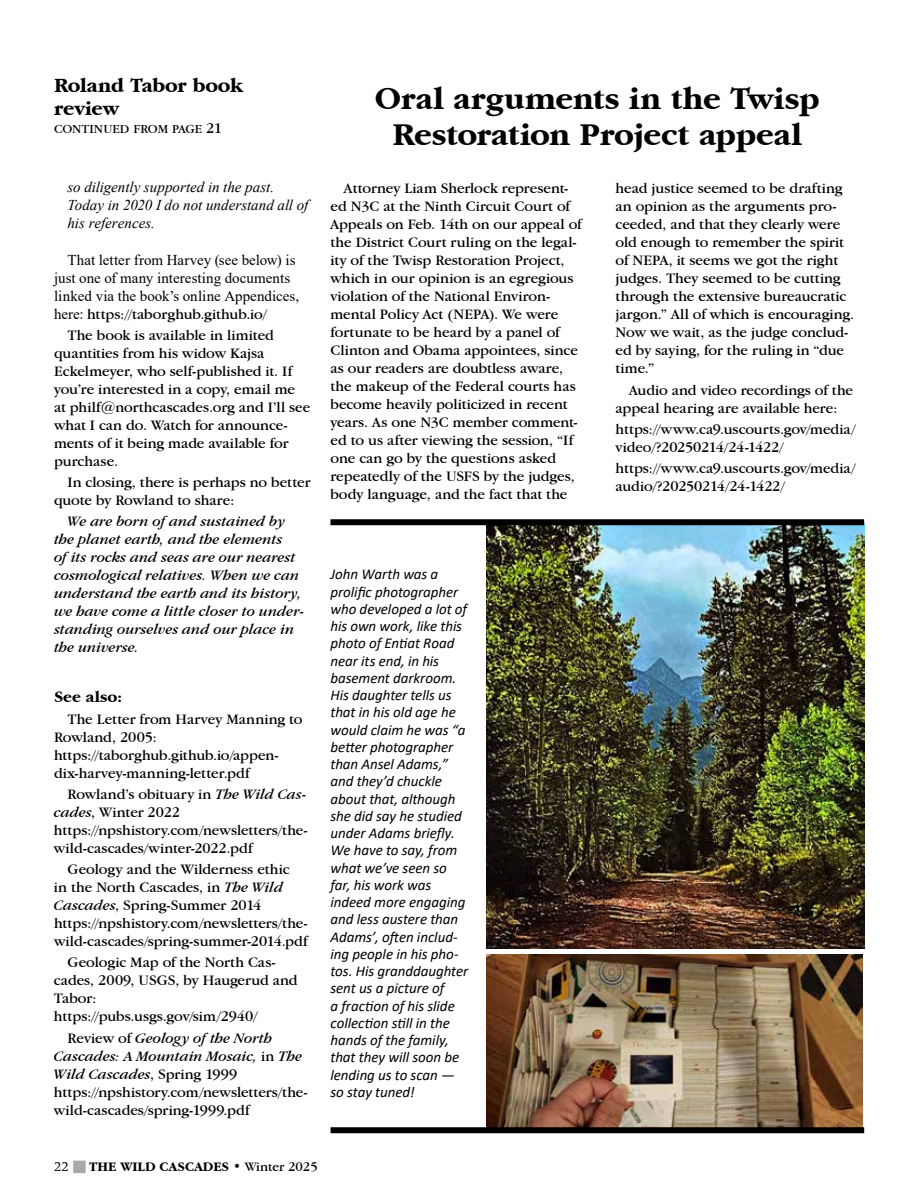
<style>
.page{position:relative;width:918px;height:1188px;background:#fff}
.page>*{position:absolute;margin:0;border:0;box-sizing:border-box;transform-origin:0 0}
.t1{font:700 33px/36px "Garamond IT Cby BT";letter-spacing:-.005em;color:#000;text-align:center}
.t2{font:700 21px/22.5px "Garamond IT Cby BT";letter-spacing:-.005em;color:#000}
.t3{font:700 16.5px "Garamond IT Cby BT";letter-spacing:-.005em;color:#000}
.t4{font:15px/18px "Garamond IT Cby BT";letter-spacing:-.005em;color:#000}
.t5{font:italic 15px/17.2px "Calibri";letter-spacing:-.01em;color:#000}
.t6{font:italic 15px/18px "Garamond IT Cby BT";letter-spacing:-.005em;color:#000}
.t7{font:15px/18px "Times New Roman";letter-spacing:.005em;color:#000}
.t8{font:italic 15px/18px "Times New Roman";color:#000}
.t9{font:700 13.5px "Garamond IT Cby BT";color:#000}
.t10{font:12.75px "Garamond IT Cby BT Book SC850";color:#000}
.s1{font-size:15px}
.s2{font-family:"Times New Roman"}
.s3{font-style:italic}
.s4{font-family:"Caxton BT";font-weight:400}
.s5{color:#a7a9ac}
.s6{font-weight:400}
</style>
<div class="page">
<img style="left:486px;top:525px;width:378px;height:424px">
<img style="left:486px;top:955px;width:376px;height:172px">
<div style="left:330px;top:519px;width:534px;height:6px;background:#000"></div>
<div style="left:331px;top:1127px;width:533px;height:6px;background:#000"></div>
<h2 class="t2" style="left:54px;top:74px;width:191px">Roland Tabor book review</h2>
<p class="t10" style="left:54px;top:121px;width:169px">CONTINUED FROM PAGE <span class="s1">21</span></p>
<p class="t8" style="left:68px;top:178px;width:242px">so diligently supported in the past.<br>Today in 2020 I do not understand all of his references.</p>
<p class="t7" style="left:54px;top:250px;width:247px;text-indent:14px">That letter from Harvey (see below) is just one of many interesting documents linked via the book’s online Appendices,</p>
<p class="t4" style="left:68px;top:303px;width:208px;line-height:21.3px;text-indent:-14px"><span class="s2">here:</span> https://taborghub.github.io/<br>The book is available in limited</p>
<p class="t4" style="left:54px;top:344px;width:258px">quantities from his widow Kajsa<br>Eckelmeyer, who self-published it. If you’re interested in a copy, email me at philf@northcascades.org and I’ll see what I can do. Watch for announce&shy;ments of it being made available for purchase.</p>
<p class="t4" style="left:54px;top:473px;width:258px;text-indent:14px">In closing, there is perhaps no better quote by Rowland to share:</p>
<p class="t6" style="left:54px;top:512px;width:251px;text-indent:14px">We are born of and sustained by the planet earth, and the elements<br>of its rocks and seas are our nearest cosmological relatives. When we can understand the earth and its history, we have come a little closer to under&shy;standing ourselves and our place in the universe.</p>
<p class="t3" style="left:54px;top:688px;width:70px">See also:</p>
<p class="t4" style="left:54px;top:709px;width:250px;text-indent:14px">The Letter from Harvey Manning to<br>Rowland, 2005: https://taborghub.github.io/appen&shy;dix-harvey-manning-letter.pdf</p>
<p class="t4" style="left:54px;top:785px;width:255px;text-indent:14px">Rowland’s obituary in <span class="s3">The Wild Cas&shy;cades</span>, Winter 2022 https://npshistory.com/newsletters/the&shy;wild-cascades/winter-2022.pdf</p>
<p class="t4" style="left:54px;top:860px;width:255px;text-indent:14px">Geology and the Wilderness ethic<br>in the North Cascades, in <span class="s3">The Wild Cascades</span>, Spring-Summer 2014 https://npshistory.com/newsletters/the&shy;wild-cascades/spring-summer-2014.pdf</p>
<p class="t4" style="left:54px;top:953px;width:245px;text-indent:14px">Geologic Map of the North Cas&shy;cades, 2009, USGS, by Haugerud and<br>Tabor: https://pubs.usgs.gov/sim/2940/</p>
<p class="t4" style="left:54px;top:1028px;width:255px;text-indent:14px">Review of <span class="s3">Geology of the North Cascades: A Mountain Mosaic,</span> in <span class="s3">The Wild Cascades</span>, Spring 1999 https://npshistory.com/newsletters/the&shy;wild-cascades/spring-1999.pdf</p>
<h1 class="t1" style="left:375px;top:81px;width:446px">Oral arguments in the Twisp<br>Restoration Project appeal</h1>
<p class="t4" style="left:330px;top:179px;width:253px;text-indent:14px">Attorney Liam Sherlock represent&shy;ed N3C at the Ninth Circuit Court of Appeals on Feb. 14th on our appeal of the District Court ruling on the legal&shy;ity of the Twisp Restoration Project, which in our opinion is an egregious violation of the National Environ&shy;mental Policy Act (NEPA). We were fortunate to be heard by a panel of Clinton and Obama appointees, since as our readers are doubtless aware, the makeup of the Federal courts has become heavily politicized in recent years. As one N3C member comment&shy;ed to us after viewing the session, “If one can go by the questions asked repeatedly of the USFS by the judges, body language, and the fact that the</p>
<p class="t4" style="left:616px;top:179px;width:240px">head justice seemed to be drafting an opinion as the arguments pro&shy;ceeded, and that they clearly were old enough to remember the spirit of NEPA, it seems we got the right judges. They seemed to be cutting through the extensive bureaucratic jargon.” All of which is encouraging.<br>Now we wait, as the judge conclud&shy;ed by saying, for the ruling in “due time.”</p>
<p class="t4" style="left:616px;top:380px;width:239px;text-indent:14px">Audio and video recordings of the appeal hearing are available here:</p>
<p class="t4" style="left:616px;top:420px;width:241px">https://www.ca9.uscourts.gov/media/ video/?20250214/24-1422/</p>
<p class="t4" style="left:616px;top:459px;width:241px">https://www.ca9.uscourts.gov/media/ audio/?20250214/24-1422/</p>
<p class="t5" style="left:330px;top:565px;width:140px">John Warth was a prolific photographer who developed a lot of his own work, like this photo of Entiat Road near its end, in his basement darkroom.<br>His daughter tells us that in his old age he would claim he was “a better photographer than Ansel Adams,” and they’d chuckle about that, although she did say he studied under Adams briefly.<br>We have to say, from what we’ve seen so far, his work was indeed more engaging and less austere than<br>Adams’, often includ&shy;ing people in his pho&shy;tos. His granddaughter sent us a picture of<br>a fraction of his slide collection still in the hands of the family, that they will soon be lending us to scan — so stay tuned!</p>
<p class="t9" style="left:54px;top:1159px;width:265px"><span class="s4">22</span> <span class="s5">■</span> THE WILD CASCADES <span class="s6">• Winter 2025</span></p>
</div>
